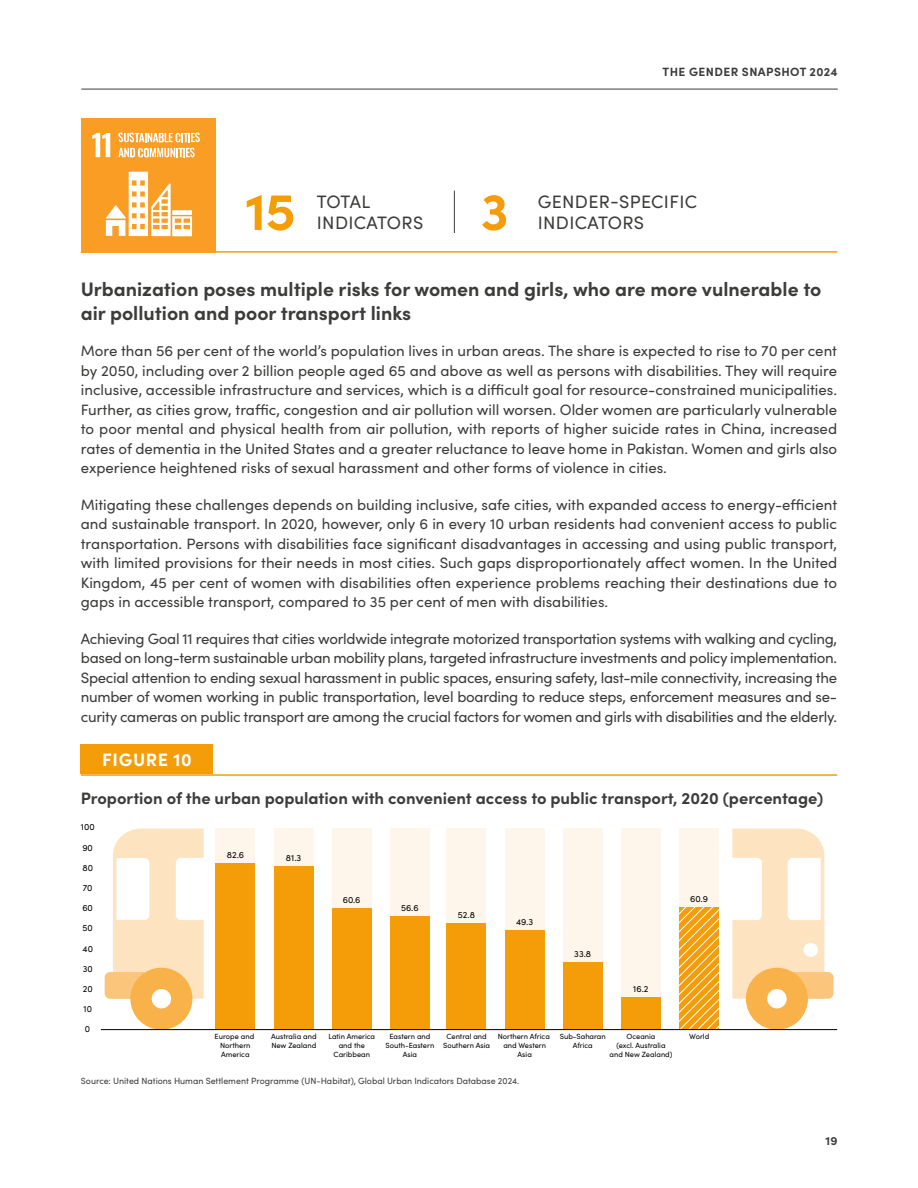
<style>
.page{position:relative;width:918px;height:1188px;background:#fff}
.page>*{position:absolute;margin:0;border:0;box-sizing:border-box;transform-origin:0 0}
.INDICATOR_NUMBER{font:700 52.5px "Sofia Pro";color:#f59d08}
.TITLE_SDG{font:700 19.5px/23.4px "Sofia Pro";color:#3c3c3b}
.INDICATOR_LABEL{font:18px/21.6px "Sofia Pro";letter-spacing:.02em;color:#3c3c3b}
.FIGURE_N{font:700 18px "Sofia Pro";letter-spacing:.035em;color:#fff}
.FIGURE_TITLE{font:700 16.5px "Sofia Pro";color:#3c3c3b}
.TEXT{font:15px/19.5px "Sofia Pro";color:#3c3c3b;text-align:justify}
.t1{font:700 12px "Sofia Pro";letter-spacing:.035em;color:#3c3c3b}
.SOURCE{font:9px "Sofia Pro";color:#3c3c3b}
.t2{font:9px "Sofia Pro";color:#000}
.t3{font:7.5px/9px "Sofia Pro";color:#000;text-align:center}
</style>
<div class="page">
<hr style="left:81px;top:89px;width:757px;height:1px;background:#3c3c3b">
<hr style="left:81px;top:774px;width:756px;height:2px;background:#f59d08">
<hr style="left:81px;top:251px;width:756px;height:2px;background:#f59d08">
<div style="left:81px;top:744px;width:132px;height:30px;background:#f59d08"></div>
<hr style="left:454px;top:191px;width:1px;height:42px;background:#3c3c3b">
<div style="left:81px;top:118px;width:135px;height:135px;background:#f99d25"></div>
<svg style="left:92px;top:133px;width:18px;height:24px"></svg>
<svg style="left:118px;top:133px;width:82px;height:9px"></svg>
<svg style="left:118px;top:148px;width:77px;height:10px"></svg>
<svg style="left:106px;top:172px;width:86px;height:64px"></svg>
<svg style="left:105px;top:829px;width:99px;height:200px"></svg>
<svg style="left:732px;top:829px;width:101px;height:200px"></svg>
<div style="left:216px;top:829px;width:39px;height:201px;background:#fff6eb"></div>
<div style="left:274px;top:829px;width:39px;height:201px;background:#fff6eb"></div>
<div style="left:332px;top:829px;width:40px;height:201px;background:#fff6eb"></div>
<div style="left:390px;top:829px;width:40px;height:201px;background:#fff6eb"></div>
<div style="left:447px;top:829px;width:39px;height:201px;background:#fff6eb"></div>
<div style="left:505px;top:829px;width:39px;height:201px;background:#fff6eb"></div>
<div style="left:563px;top:829px;width:40px;height:201px;background:#fff6eb"></div>
<div style="left:621px;top:829px;width:40px;height:201px;background:#fff6eb"></div>
<div style="left:679px;top:829px;width:40px;height:201px;background:#fff6eb"></div>
<svg style="left:679px;top:907px;width:40px;height:122px;background:#f6ac2e"></svg>
<div style="left:621px;top:997px;width:40px;height:33px;background:#f59d08"></div>
<div style="left:563px;top:962px;width:40px;height:68px;background:#f59d08"></div>
<div style="left:505px;top:931px;width:39px;height:99px;background:#f59d08"></div>
<div style="left:447px;top:923px;width:39px;height:107px;background:#f59d08"></div>
<div style="left:390px;top:916px;width:40px;height:114px;background:#f59d08"></div>
<div style="left:332px;top:908px;width:40px;height:122px;background:#f59d08"></div>
<div style="left:274px;top:866px;width:39px;height:164px;background:#f59d08"></div>
<div style="left:216px;top:863px;width:39px;height:167px;background:#f59d08"></div>
<hr style="left:101px;top:1029px;width:736px;height:1px;background:#000">
<p class="INDICATOR_NUMBER" style="left:245px;top:171px;width:52px">15</p>
<p class="INDICATOR_LABEL" style="left:317px;top:190px;width:55px">TOTAL</p>
<p class="INDICATOR_LABEL" style="left:317px;top:211px;width:108px">INDICATORS</p>
<p class="t1" style="left:663px;top:62px;width:177px">THE GENDER SNAPSHOT 2024</p>
<p class="INDICATOR_NUMBER" style="left:481px;top:171px;width:29px">3</p>
<p class="INDICATOR_LABEL" style="left:538px;top:190px;width:161px">GENDER-SPECIFIC<br>INDICATORS</p>
<p class="TITLE_SDG" style="left:81px;top:276px;width:742px">Urbanization poses multiple risks for women and girls, who are more vulnerable to air pollution and poor transport links</p>
<p class="TEXT" style="left:81px;top:340px;width:758px">More than 56 per cent of the world’s population lives in urban areas. The share is expected to rise to 70 per cent by 2050, including over 2 billion people aged 65 and above as well as persons with disabilities. They will require inclusive, accessible infrastructure and services, which is a difficult goal for resource-constrained municipalities.<br>Further, as cities grow, traffic, congestion and air pollution will worsen. Older women are particularly vulnerable to poor mental and physical health from air pollution, with reports of higher suicide rates in China, increased rates of dementia in the United States and a greater reluctance to leave home in Pakistan. Women and girls also experience heightened risks of sexual harassment and other forms of violence in cities.</p>
<p class="TEXT" style="left:81px;top:494px;width:758px">Mitigating these challenges depends on building inclusive, safe cities, with expanded access to energy-efficient and sustainable transport. In 2020, however, only 6 in every 10 urban residents had convenient access to public transportation. Persons with disabilities face significant disadvantages in accessing and using public transport, with limited provisions for their needs in most cities. Such gaps disproportionately affect women. In the United Kingdom, 45 per cent of women with disabilities often experience problems reaching their destinations due to gaps in accessible transport, compared to 35 per cent of men with disabilities.</p>
<p class="TEXT" style="left:81px;top:628px;width:758px">Achieving Goal 11 requires that cities worldwide integrate motorized transportation systems with walking and cycling, based on long-term sustainable urban mobility plans, targeted infrastructure investments and policy implementation.<br>Special attention to ending sexual harassment in public spaces, ensuring safety, last-mile connectivity, increasing the number of women working in public transportation, level boarding to reduce steps, enforcement measures and se&shy;curity cameras on public transport are among the crucial factors for women and girls with disabilities and the elderly.</p>
<p class="FIGURE_N" style="left:102px;top:746px;width:91px">FIGURE 10</p>
<p class="FIGURE_TITLE" style="left:81px;top:785px;width:744px">Proportion of the urban population with convenient access to public transport, 2020 (percentage)</p>
<p class="t2" style="left:81px;top:821px;width:15px">100</p>
<p class="t2" style="left:82px;top:841px;width:12px">90</p>
<p class="t2" style="left:82px;top:861px;width:12px">80</p>
<p class="t2" style="left:83px;top:881px;width:11px">70</p>
<p class="t2" style="left:82px;top:902px;width:12px">60</p>
<p class="t2" style="left:83px;top:922px;width:12px">50</p>
<p class="t2" style="left:83px;top:942px;width:12px">40</p>
<p class="t2" style="left:83px;top:962px;width:12px">30</p>
<p class="t2" style="left:83px;top:982px;width:11px">20</p>
<p class="t2" style="left:84px;top:1002px;width:10px">10</p>
<p class="t2" style="left:85px;top:1023px;width:7px">0</p>
<p class="t2" style="left:227px;top:849px;width:19px">82.6</p>
<p class="t2" style="left:286px;top:851px;width:17px">81.3</p>
<p class="t2" style="left:343px;top:893px;width:19px">60.6</p>
<p class="t2" style="left:401px;top:901px;width:19px">56.6</p>
<p class="t2" style="left:458px;top:908px;width:19px">52.8</p>
<p class="t2" style="left:516px;top:916px;width:19px">49.3</p>
<p class="t2" style="left:574px;top:947px;width:18px">33.8</p>
<p class="t2" style="left:633px;top:982px;width:17px">16.2</p>
<p class="t2" style="left:690px;top:892px;width:19px">60.9</p>
<p class="t3" style="left:215px;top:1032px;width:41px">Europe and<br>Northern<br>America</p>
<p class="t3" style="left:271px;top:1032px;width:47px;text-align:left">Australia and<br>New Zealand</p>
<p class="t3" style="left:328px;top:1032px;width:48px">Latin America and the<br>Caribbean</p>
<p class="t3" style="left:443px;top:1032px;width:49px">Central and<br>Southern Asia</p>
<p class="t3" style="left:498px;top:1032px;width:54px">Northern Africa and Western<br>Asia</p>
<p class="t3" style="left:560px;top:1032px;width:48px">Sub-Saharan<br>Africa</p>
<p class="t3" style="left:610px;top:1032px;width:64px">Oceania<br>(excl. Australia and New Zealand)</p>
<p class="t3" style="left:389px;top:1032px;width:43px">Eastern and</p>
<p class="t3" style="left:689px;top:1032px;width:22px">World</p>
<p class="t3" style="left:385px;top:1041px;width:50px">South-Eastern<br>Asia</p>
<p class="SOURCE" style="left:81px;top:1074px;width:440px">Source: United Nations Human Settlement Programme (UN-Habitat), Global Urban Indicators Database 2024.</p>
<p class="t1" style="left:825px;top:1131px;width:14px">19</p>
</div>
